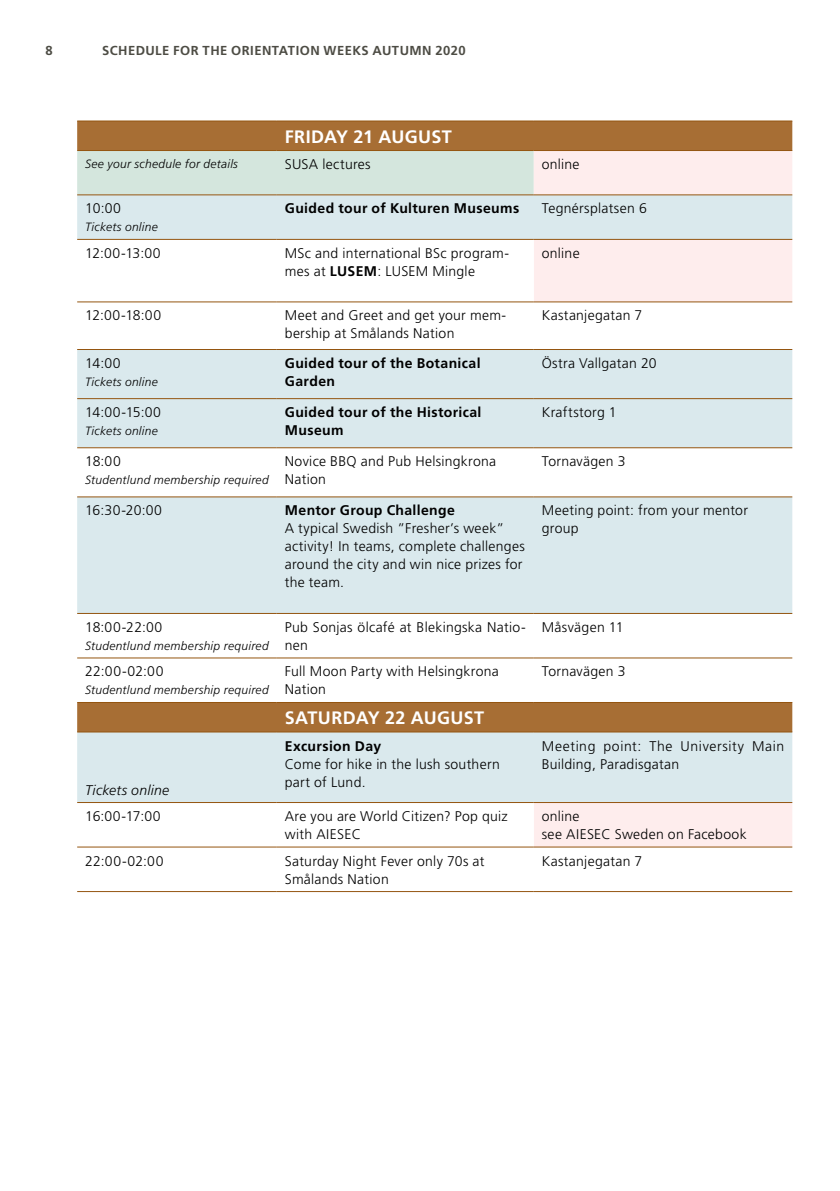
<style>
.page{position:relative;width:840px;height:1191px;background:#fff}
.page>*{position:absolute;margin:0;border:0;box-sizing:border-box;transform-origin:0 0}
.t1{font:700 18px "Frutiger LT Std";letter-spacing:.02em;color:#fff}
.t2{font:300 14px/18px "Frutiger LT Std";letter-spacing:.02em;color:#000}
.t3{font:700 14px/18px "Frutiger LT Std";letter-spacing:.025em;color:#000}
.t4{font:300 14px/18px "Frutiger LT Std";letter-spacing:.04em;color:#000}
.t5{font:italic 300 14px "Frutiger LT Std";letter-spacing:.02em;color:#000}
.t6{font:700 13px "Frutiger LT Std";letter-spacing:.035em;color:#4d4c44}
.t7{font:italic 300 12px "Frutiger LT Std";letter-spacing:.025em;color:#000}
.s1{font-weight:700}
</style>
<div class="page">
<div style="left:77px;top:121px;width:714px;height:29px;background:#a76e34"></div>
<div style="left:77px;top:151px;width:456px;height:43px;background:#d4e6dd"></div>
<div style="left:533px;top:151px;width:258px;height:695px;background:#feeded"></div>
<svg style="left:77px;top:195px;width:714px;height:607px;fill:#dae9ed"></svg>
<svg style="left:77px;top:240px;width:456px;height:562px;fill:#dae9ed"></svg>
<hr style="left:77px;top:194px;width:199px;height:1px;background:#945510">
<hr style="left:276px;top:194px;width:257px;height:1px;background:#945510">
<hr style="left:533px;top:194px;width:258px;height:1px;background:#945510">
<hr style="left:77px;top:239px;width:199px;height:1px;background:#945510">
<hr style="left:77px;top:398px;width:199px;height:1px;background:#945510">
<hr style="left:276px;top:398px;width:257px;height:1px;background:#945510">
<hr style="left:533px;top:398px;width:258px;height:1px;background:#945510">
<hr style="left:276px;top:613px;width:257px;height:1px;background:#945510">
<hr style="left:533px;top:613px;width:258px;height:1px;background:#945510">
<hr style="left:77px;top:657px;width:199px;height:1px;background:#945510">
<hr style="left:77px;top:702px;width:199px;height:1px;background:#945510">
<hr style="left:77px;top:802px;width:199px;height:1px;background:#945510">
<hr style="left:276px;top:802px;width:257px;height:1px;background:#945510">
<hr style="left:533px;top:802px;width:258px;height:1px;background:#945510">
<hr style="left:77px;top:846px;width:199px;height:1px;background:#945510">
<hr style="left:276px;top:846px;width:257px;height:1px;background:#945510">
<hr style="left:533px;top:846px;width:258px;height:1px;background:#945510">
<hr style="left:77px;top:613px;width:199px;height:1px;background:#945510">
<hr style="left:276px;top:239px;width:257px;height:1px;background:#945510">
<hr style="left:533px;top:239px;width:258px;height:1px;background:#945510">
<hr style="left:276px;top:702px;width:257px;height:1px;background:#945510">
<hr style="left:533px;top:702px;width:258px;height:1px;background:#945510">
<hr style="left:77px;top:120px;width:199px;height:1px;background:#945510">
<hr style="left:77px;top:301px;width:199px;height:1px;background:#945510">
<hr style="left:77px;top:349px;width:199px;height:1px;background:#945510">
<hr style="left:77px;top:447px;width:199px;height:1px;background:#945510">
<hr style="left:77px;top:891px;width:199px;height:1px;background:#945510">
<hr style="left:276px;top:447px;width:257px;height:1px;background:#945510">
<hr style="left:533px;top:447px;width:258px;height:1px;background:#945510">
<hr style="left:77px;top:496px;width:199px;height:1px;background:#945510">
<hr style="left:276px;top:657px;width:257px;height:1px;background:#945510">
<hr style="left:533px;top:657px;width:258px;height:1px;background:#945510">
<hr style="left:276px;top:891px;width:257px;height:1px;background:#945510">
<hr style="left:533px;top:891px;width:258px;height:1px;background:#945510">
<hr style="left:276px;top:120px;width:257px;height:1px;background:#945510">
<hr style="left:533px;top:120px;width:258px;height:1px;background:#945510">
<hr style="left:276px;top:301px;width:257px;height:1px;background:#945510">
<hr style="left:533px;top:301px;width:258px;height:1px;background:#945510">
<hr style="left:276px;top:349px;width:257px;height:1px;background:#945510">
<hr style="left:533px;top:349px;width:258px;height:1px;background:#945510">
<hr style="left:276px;top:496px;width:257px;height:1px;background:#945510">
<hr style="left:533px;top:496px;width:258px;height:1px;background:#945510">
<hr style="left:77px;top:731px;width:199px;height:1px;background:#945510">
<hr style="left:276px;top:731px;width:257px;height:1px;background:#945510">
<hr style="left:533px;top:731px;width:258px;height:1px;background:#945510">
<hr style="left:77px;top:150px;width:199px;height:1px;background:#945510">
<hr style="left:276px;top:150px;width:257px;height:1px;background:#945510">
<hr style="left:533px;top:150px;width:258px;height:1px;background:#945510">
<p class="t6" style="left:45px;top:43px;width:9px">8</p>
<p class="t6" style="left:102px;top:43px;width:365px">SCHEDULE FOR THE ORIENTATION WEEKS AUTUMN 2020</p>
<p class="t1" style="left:284px;top:126px;width:168px">FRIDAY 21 AUGUST</p>
<p class="t7" style="left:85px;top:156px;width:154px">See your schedule for details</p>
<p class="t2" style="left:284px;top:155px;width:87px">SUSA lectures</p>
<p class="t2" style="left:541px;top:155px;width:39px">online</p>
<p class="t2" style="left:85px;top:200px;width:37px">10:00</p>
<p class="t7" style="left:85px;top:220px;width:74px">Tickets online</p>
<p class="t3" style="left:284px;top:200px;width:236px">Guided tour of Kulturen Museums</p>
<p class="t2" style="left:541px;top:200px;width:106px">Tegnérsplatsen 6</p>
<p class="t2" style="left:85px;top:244px;width:77px">12:00-13:00</p>
<p class="t2" style="left:284px;top:244px;width:226px">MSc and international BSc program&shy;mes at <span class="s1">LUSEM</span>: LUSEM Mingle</p>
<p class="t2" style="left:541px;top:244px;width:39px">online</p>
<p class="t2" style="left:85px;top:307px;width:77px">12:00-18:00</p>
<p class="t2" style="left:284px;top:307px;width:223px">Meet and Greet and get your mem&shy;bership at Smålands Nation</p>
<p class="t2" style="left:541px;top:307px;width:102px">Kastanjegatan 7</p>
<p class="t2" style="left:85px;top:354px;width:37px">14:00</p>
<p class="t7" style="left:85px;top:375px;width:74px">Tickets online</p>
<p class="t3" style="left:284px;top:354px;width:197px">Guided tour of the Botanical<br>Garden</p>
<p class="t2" style="left:541px;top:354px;width:116px">Östra Vallgatan 20</p>
<p class="t2" style="left:85px;top:403px;width:77px">14:00-15:00</p>
<p class="t7" style="left:85px;top:424px;width:74px">Tickets online</p>
<p class="t2" style="left:85px;top:452px;width:37px">18:00</p>
<p class="t7" style="left:85px;top:473px;width:185px">Studentlund membership required</p>
<p class="t3" style="left:284px;top:403px;width:198px">Guided tour of the Historical<br>Museum</p>
<p class="t2" style="left:541px;top:403px;width:76px">Kraftstorg 1</p>
<p class="t2" style="left:284px;top:452px;width:213px">Novice BBQ and Pub Helsingkrona<br>Nation</p>
<p class="t2" style="left:541px;top:452px;width:85px">Tornavägen 3</p>
<p class="t2" style="left:85px;top:502px;width:78px">16:30-20:00</p>
<p class="t3" style="left:284px;top:501px;width:172px">Mentor Group Challenge</p>
<p class="t2" style="left:284px;top:520px;width:241px">A typical Swedish ”Fresher’s week” activity! In teams, complete challenges around the city and win nice prizes for the team.</p>
<p class="t2" style="left:541px;top:502px;width:208px">Meeting point: from your mentor group</p>
<p class="t2" style="left:85px;top:618px;width:79px">18:00-22:00</p>
<p class="t7" style="left:85px;top:639px;width:185px">Studentlund membership required</p>
<p class="t2" style="left:85px;top:663px;width:80px">22:00-02:00</p>
<p class="t7" style="left:85px;top:683px;width:185px">Studentlund membership required</p>
<p class="t5" style="left:85px;top:781px;width:85px">Tickets online</p>
<p class="t2" style="left:284px;top:618px;width:242px">Pub Sonjas ölcafé at Blekingska Natio&shy;nen</p>
<p class="t2" style="left:541px;top:618px;width:83px">Måsvägen 11</p>
<p class="t2" style="left:284px;top:663px;width:215px">Full Moon Party with Helsingkrona<br>Nation</p>
<p class="t2" style="left:541px;top:663px;width:85px">Tornavägen 3</p>
<p class="t1" style="left:284px;top:707px;width:201px">SATURDAY 22 AUGUST</p>
<p class="t3" style="left:284px;top:736px;width:98px">Excursion Day</p>
<p class="t2" style="left:284px;top:755px;width:216px">Come for hike in the lush southern part of Lund.</p>
<p class="t4" style="left:541px;top:737px;width:244px">Meeting point: The University Main<br>Building, Paradisgatan</p>
<p class="t2" style="left:85px;top:807px;width:77px">16:00-17:00</p>
<p class="t2" style="left:284px;top:807px;width:224px">Are you are World Citizen? Pop quiz with AIESEC</p>
<p class="t2" style="left:541px;top:807px;width:206px">online<br>see AIESEC Sweden on Facebook</p>
<p class="t2" style="left:85px;top:852px;width:80px">22:00-02:00</p>
<p class="t2" style="left:284px;top:852px;width:201px">Saturday Night Fever only 70s at<br>Smålands Nation</p>
<p class="t2" style="left:541px;top:852px;width:102px">Kastanjegatan 7</p>
</div>
